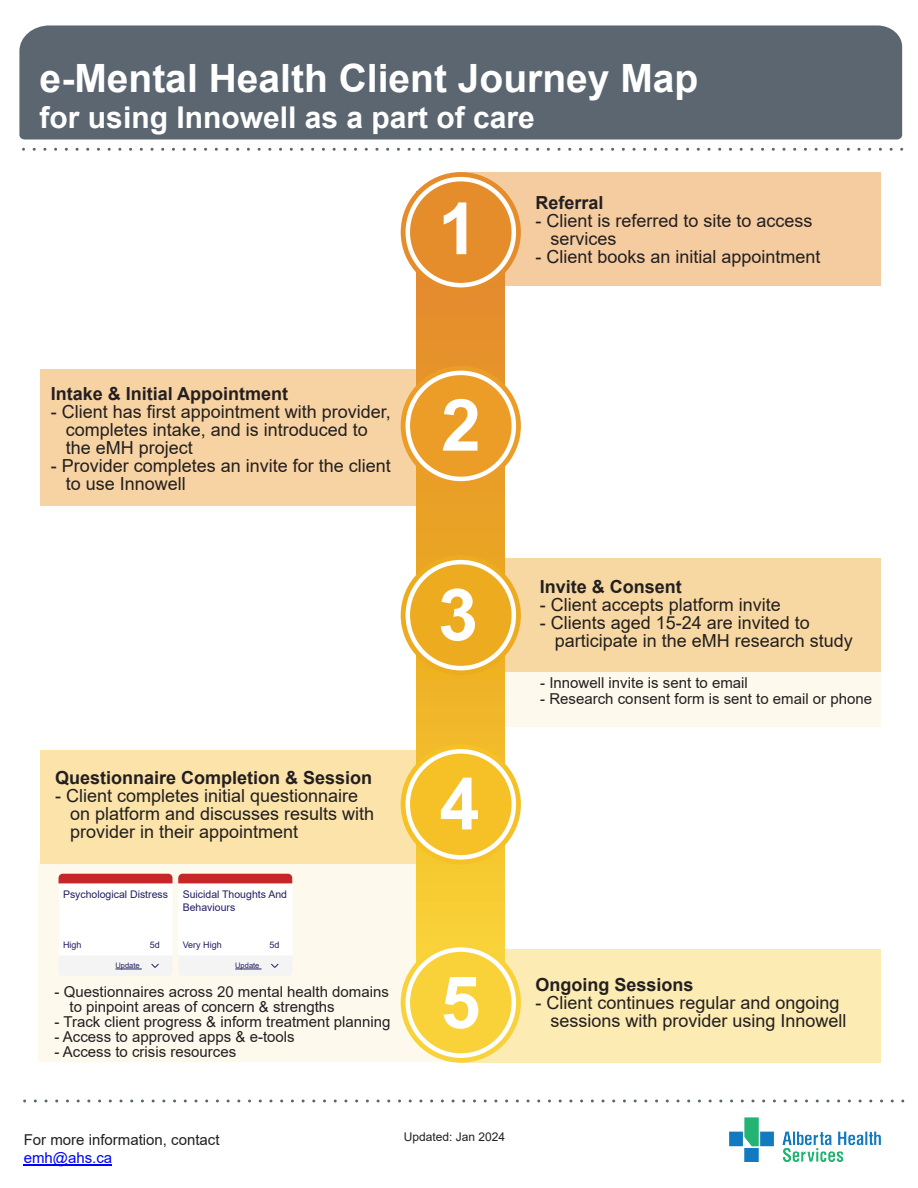
<style>
.page{position:relative;width:918px;height:1188px;background:#fff}
.page>*{position:absolute;margin:0;border:0;box-sizing:border-box;transform-origin:0 0}
.t1{font:700 72px "Arial";color:#fff}
.t2{font:700 39px "Arial";color:#fff}
.t3{font:700 30px "Arial";color:#fff}
.t4{font:18px/18px "Arial";color:#231f20}
.t5{font:700 18px "Arial";color:#231f20}
.t6{font:15px/15px "Arial";color:#231f20}
.t7{font:15px "Arial";color:#00f}
.t8{font:12px "Arial";color:#231f20}
.t9{font:10.5px/12.6px "Arial";color:#221f60}
.t10{font:9px "Arial";color:#221f60}
.t11{font:7.5px "Arial";color:#221f60}
</style>
<div class="page">
<div style="left:505px;top:672px;width:376px;height:54px;background:#fdf9ec"></div>
<div style="left:38px;top:862px;width:421px;height:200px;background:#fdf9ec"></div>
<div style="left:459px;top:559px;width:422px;height:113px;background:#f8d8a2"></div>
<div style="left:40px;top:369px;width:423px;height:137px;background:#f7d2a2"></div>
<div style="left:40px;top:751px;width:423px;height:113px;background:#fbe3aa"></div>
<div style="left:459px;top:949px;width:422px;height:113px;background:#fcebb2"></div>
<div style="left:459px;top:173px;width:422px;height:113px;background:#f4cca0"></div>
<svg style="left:417px;top:273px;width:88px;height:689px;background:#edad2b"></svg>
<svg style="left:34px;top:148px;width:859px;height:3px"></svg>
<div style="left:19px;top:25px;width:883px;height:115px;background:#5b6671"></div>
<svg style="left:35px;top:1100px;width:869px;height:2px"></svg>
<svg style="left:401px;top:172px;width:120px;height:120px;background:#eaa559"></svg>
<div style="left:408px;top:179px;width:106px;height:106px;background:#e58d2b;border-radius:50%"></div>
<div style="left:406px;top:177px;width:110px;height:110px;border:4px solid #fff;border-radius:50%"></div>
<svg style="left:401px;top:744px;width:120px;height:120px;background:#f7ce54"></svg>
<div style="left:408px;top:751px;width:106px;height:106px;background:#f5c126;border-radius:50%"></div>
<div style="left:406px;top:749px;width:110px;height:111px;border:4px solid #fff;border-radius:50%"></div>
<svg style="left:401px;top:555px;width:120px;height:120px;background:#f0bc4e"></svg>
<div style="left:408px;top:562px;width:106px;height:106px;background:#edab1f;border-radius:50%"></div>
<div style="left:406px;top:560px;width:110px;height:110px;border:4px solid #fff;border-radius:50%"></div>
<svg style="left:401px;top:366px;width:120px;height:120px;background:#efb256"></svg>
<div style="left:408px;top:373px;width:106px;height:106px;background:#eb9d28;border-radius:50%"></div>
<div style="left:406px;top:371px;width:110px;height:110px;border:4px solid #fff;border-radius:50%"></div>
<svg style="left:401px;top:943px;width:120px;height:120px;background:#fadb64"></svg>
<div style="left:408px;top:950px;width:106px;height:106px;background:#f9d239;border-radius:50%"></div>
<div style="left:406px;top:947px;width:110px;height:111px;border:4px solid #fff;border-radius:50%"></div>
<div style="left:59px;top:883px;width:114px;height:72px;background:#fff"></div>
<div style="left:178px;top:883px;width:114px;height:72px;background:#fff"></div>
<div style="left:59px;top:874px;width:233px;height:9px;background:#c62628"></div>
<div style="left:59px;top:955px;width:233px;height:15px;background:#f4f4f5"></div>
<img style="left:729px;top:1117px;width:152px;height:45px">
<hr style="left:24px;top:1165px;width:88px;height:1px;background:#00f">
<h2 class="t2" style="left:40px;top:51px;width:660px">e-Mental Health Client Journey Map</h2>
<h3 class="t3" style="left:40px;top:97px;width:497px">for using Innowell as a part of care</h3>
<h1 class="t1" style="left:438px;top:178px;width:42px">1</h1>
<p class="t5" style="left:535px;top:190px;width:70px">Referral</p>
<p class="t4" style="left:550px;top:212px;width:264px;text-indent:-15px">- Client is referred to site to access services</p>
<p class="t4" style="left:535px;top:248px;width:287px">- Client books an initial appointment</p>
<p class="t5" style="left:51px;top:381px;width:239px">Intake &amp; Initial Appointment</p>
<p class="t4" style="left:66px;top:403px;width:327px;text-indent:-15px">- Client has first appointment with provider, completes intake, and is introduced to the eMH project</p>
<p class="t4" style="left:66px;top:457px;width:327px;text-indent:-15px">- Provider completes an invite for the client to use Innowell</p>
<h1 class="t1" style="left:441px;top:375px;width:42px">2</h1>
<h1 class="t1" style="left:438px;top:564px;width:42px">3</h1>
<p class="t5" style="left:55px;top:765px;width:319px">Questionnaire Completion &amp; Session</p>
<p class="t4" style="left:70px;top:786px;width:306px;text-indent:-15px">- Client completes initial questionnaire on platform and discusses results with provider in their appointment</p>
<p class="t9" style="left:63px;top:888px;width:107px">Psychological Distress</p>
<p class="t10" style="left:63px;top:939px;width:20px">High</p>
<p class="t10" style="left:150px;top:939px;width:12px">5d</p>
<p class="t11" style="left:116px;top:960px;width:26px">Update</p>
<p class="t9" style="left:183px;top:888px;width:106px">Suicidal Thoughts And<br>Behaviours</p>
<p class="t10" style="left:183px;top:939px;width:41px">Very High</p>
<p class="t10" style="left:270px;top:939px;width:12px">5d</p>
<p class="t11" style="left:235px;top:960px;width:26px">Update</p>
<p class="t6" style="left:70px;top:984px;width:321px;text-indent:-15px">- Questionnaires across 20 mental health domains to pinpoint areas of concern &amp; strengths</p>
<p class="t6" style="left:55px;top:1014px;width:337px">- Track client progress &amp; inform treatment planning</p>
<p class="t6" style="left:55px;top:1029px;width:242px">- Access to approved apps &amp; e-tools</p>
<p class="t6" style="left:55px;top:1044px;width:183px">- Access to crisis resources</p>
<h1 class="t1" style="left:440px;top:753px;width:42px">4</h1>
<h1 class="t1" style="left:440px;top:952px;width:42px">5</h1>
<p class="t6" style="left:24px;top:1132px;width:197px">For more information, contact</p>
<p class="t8" style="left:404px;top:1128px;width:103px">Updated: Jan 2024</p>
<p class="t7" style="left:24px;top:1147px;width:90px">emh@ahs.ca</p>
<p class="t5" style="left:540px;top:574px;width:144px">Invite &amp; Consent</p>
<p class="t4" style="left:540px;top:596px;width:243px">- Client accepts platform invite</p>
<p class="t4" style="left:555px;top:614px;width:300px;text-indent:-15px">- Clients aged 15-24 are invited to participate in the eMH research study</p>
<p class="t6" style="left:540px;top:675px;width:209px">- Innowell invite is sent to email</p>
<p class="t6" style="left:540px;top:691px;width:333px">- Research consent form is sent to email or phone</p>
<p class="t5" style="left:535px;top:972px;width:160px">Ongoing Sessions</p>
<p class="t4" style="left:550px;top:994px;width:298px;text-indent:-15px">- Client continues regular and ongoing sessions with provider using Innowell</p>
</div>
